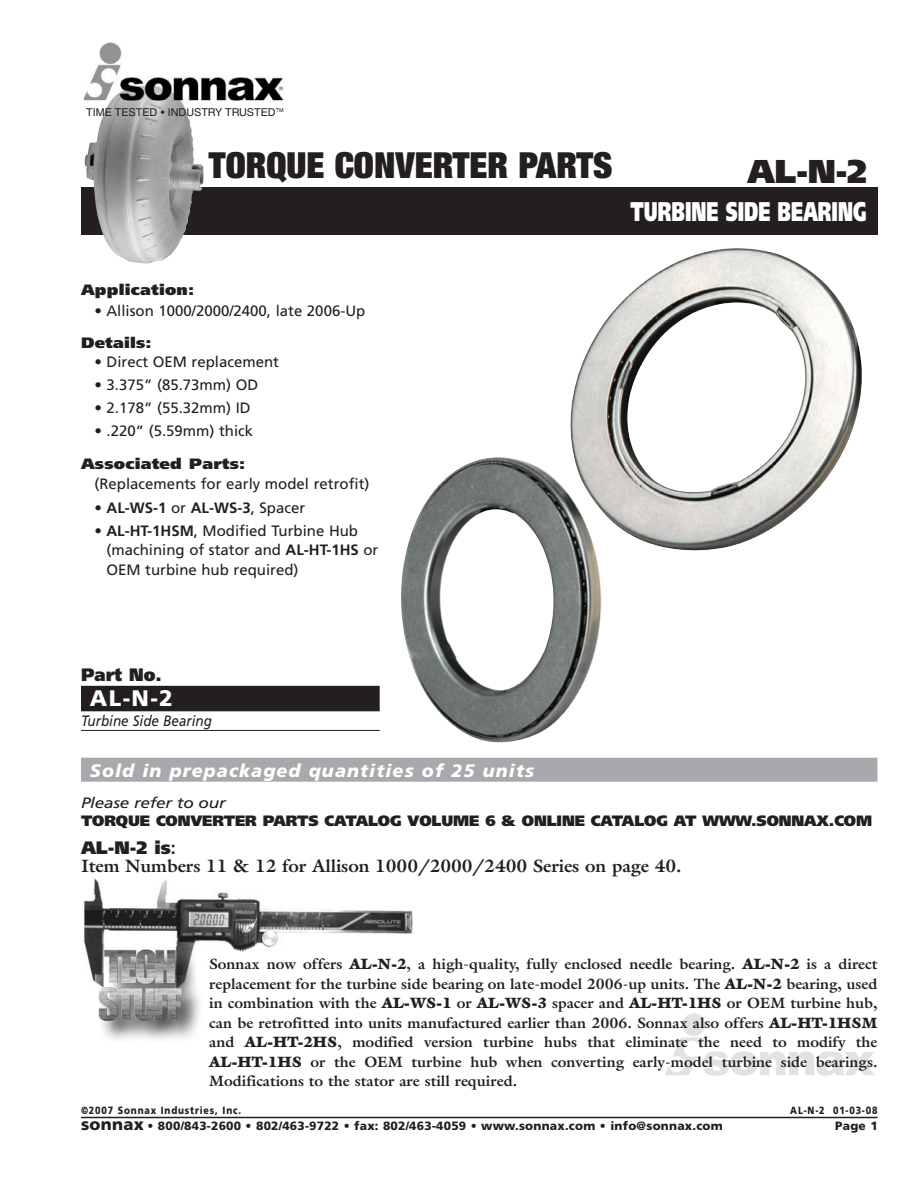
<style>
.page{position:relative;width:918px;height:1188px;background:#fff}
.page>*{position:absolute;margin:0;border:0;box-sizing:border-box;transform-origin:0 0}
.t1{font:900 expanded 36px "Helvetica Neue";color:#231f20}
.t2{font:900 33px "Frutiger";color:#231f20}
.t3{font:900 27px "Frutiger";color:#fff;scale:.65 1}
.t4{font:900 22.5px "Frutiger";color:#fff}
.t5{font:700 18px "Galliard";letter-spacing:-.005em;color:#231f20}
.t6{font:italic 900 18px "Frutiger";letter-spacing:.06em;color:#fff}
.t7{font:900 18px "Frutiger";color:#231f20}
.t8{font:900 18px "Frutiger";color:#231f20;scale:.95 1}
.t9{font:700 15px/19.5px "Galliard";color:#231f20;text-align:justify}
.t10{font:15px/19.5px "Frutiger";color:#231f20}
.t11{font:900 15px "Frutiger";letter-spacing:-.005em;color:#231f20}
.t12{font:900 15px "Frutiger";letter-spacing:.015em;color:#231f20;scale:1.1 1}
.t13{font:700 15px "Frutiger";color:#231f20}
.t14{font:italic 15px "Frutiger";color:#231f20;scale:.9 1}
.t15{font:italic 15px "Frutiger";color:#231f20;scale:1.15 1}
.t16{font:900 12px "Frutiger";letter-spacing:.02em;color:#231f20}
.t17{font:10.8px "Helvetica";color:#231f20}
.t18{font:900 10.5px "Frutiger";letter-spacing:.09em;color:#231f20;scale:.85 1}
.s1{font-weight:400}
.s2{font-weight:700}
.s3{font-weight:900}
.s4{font-size:16.5px}
</style>
<div class="page">
<img style="left:84px;top:878px;width:329px;height:162px">
<div style="left:682px;top:1013px;width:23px;height:23px;background:#e1e2e4;border-radius:50%"></div>
<svg style="left:665px;top:1037px;width:209px;height:39px"></svg>
<div style="left:81px;top:686px;width:299px;height:25px;background:#231f20"></div>
<hr style="left:81px;top:730px;width:299px;height:1px;background:#231f20">
<div style="left:81px;top:758px;width:796px;height:24px;background:#a8a9ad"></div>
<div style="left:81px;top:187px;width:797px;height:47px;background:#231f20"></div>
<img style="left:83px;top:42px;width:209px;height:222px">
<img style="left:570px;top:248px;width:292px;height:303px">
<img style="left:401px;top:439px;width:215px;height:304px">
<hr style="left:81px;top:1117px;width:797px;height:1px;background:#231f20">
<p class="t17" style="left:86px;top:108px;width:199px">TIME TESTED • INDUSTRY TRUSTED<sup>TM</sup></p>
<h1 class="t1" style="left:209px;top:152px;width:405px">TORQUE CONVERTER PARTS</h1>
<h2 class="t2" style="left:748px;top:158px;width:121px">AL-N-2</h2>
<h3 class="t3" style="left:631px;top:201px;width:365px">TURBINE SIDE BEARING</h3>
<p class="t12" style="left:81px;top:284px;width:104px">Application:</p>
<p class="t10" style="left:94px;top:302px;width:272px">• Allison 1000/2000/2400, late 2006-Up</p>
<p class="t12" style="left:81px;top:337px;width:66px">Details:</p>
<p class="t10" style="left:94px;top:354px;width:186px">• Direct OEM replacement</p>
<p class="t10" style="left:94px;top:376px;width:165px">• 3.375” (85.73mm) OD</p>
<p class="t10" style="left:94px;top:399px;width:158px">• 2.178” (55.32mm) ID</p>
<p class="t10" style="left:94px;top:422px;width:160px">• .220” (5.59mm) thick</p>
<p class="t12" style="left:81px;top:458px;width:151px">Associated Parts:</p>
<p class="t10" style="left:94px;top:475px;width:277px">(Replacements for early model retrofit)</p>
<p class="t13" style="left:94px;top:502px;width:212px"><span class="s1">•</span> AL-WS-1 <span class="s1">or</span> AL-WS-3<span class="s1">, Spacer</span></p>
<p class="t10" style="left:106px;top:522px;width:273px;text-indent:-12px">• <span class="s2">AL-HT-1HSM</span>, Modified Turbine Hub (machining of stator and <span class="s2">AL-HT-1HS</span> or<br>OEM turbine hub required)</p>
<p class="t8" style="left:81px;top:667px;width:86px">Part No.</p>
<h3 class="t4" style="left:90px;top:689px;width:85px">AL-N-2</h3>
<p class="t14" style="left:81px;top:714px;width:147px">Turbine Side Bearing</p>
<p class="t6" style="left:90px;top:763px;width:446px">Sold in prepackaged quantities of 25 units</p>
<p class="t15" style="left:81px;top:797px;width:127px">Please refer to our</p>
<p class="t11" style="left:81px;top:815px;width:793px">TORQUE CONVERTER PARTS CATALOG VOLUME 6 &amp; ONLINE CATALOG AT WWW.SONNAX.COM</p>
<p class="t7" style="left:81px;top:840px;width:96px">AL-N-2 is<span class="s2">:</span></p>
<p class="t5" style="left:81px;top:859px;width:602px">Item Numbers 11 &amp; 12 for Allison 1000/2000/2400 Series on page 40.</p>
<p class="t9" style="left:209px;top:956px;width:670px">Sonnax now offers <span class="s3">AL-N-2</span>, a high-quality, fully enclosed needle bearing. <span class="s3">AL-N-2</span> is a direct replacement for the turbine side bearing on late-model 2006-up units. The <span class="s3">AL-N-2</span> bearing, used in combination with the <span class="s3">AL-WS-1</span> or <span class="s3">AL-WS-3</span> spacer and <span class="s3">AL-HT-1HS</span> or OEM turbine hub, can be retrofitted into units manufactured earlier than 2006. Sonnax also offers <span class="s3">AL-HT-1HSM </span>and <span class="s3">AL-HT-2HS</span>, modified version turbine hubs that eliminate the need to modify the <span class="s3">AL-HT-1HS</span> or the OEM turbine hub when converting early-model turbine side bearings.<br>Modifications to the stator are still required.</p>
<p class="t18" style="left:81px;top:1106px;width:190px">©2007 Sonnax Industries, Inc.</p>
<p class="t18" style="left:790px;top:1106px;width:104px">AL-N-2 01-03-08</p>
<p class="t16" style="left:81px;top:1121px;width:643px"><span class="s4">sonnax</span> • 800/843-2600 • 802/463-9722 • fax: 802/463-4059 • www.sonnax.com • info@sonnax.com</p>
<p class="t16" style="left:835px;top:1121px;width:44px">Page 1</p>
</div>
